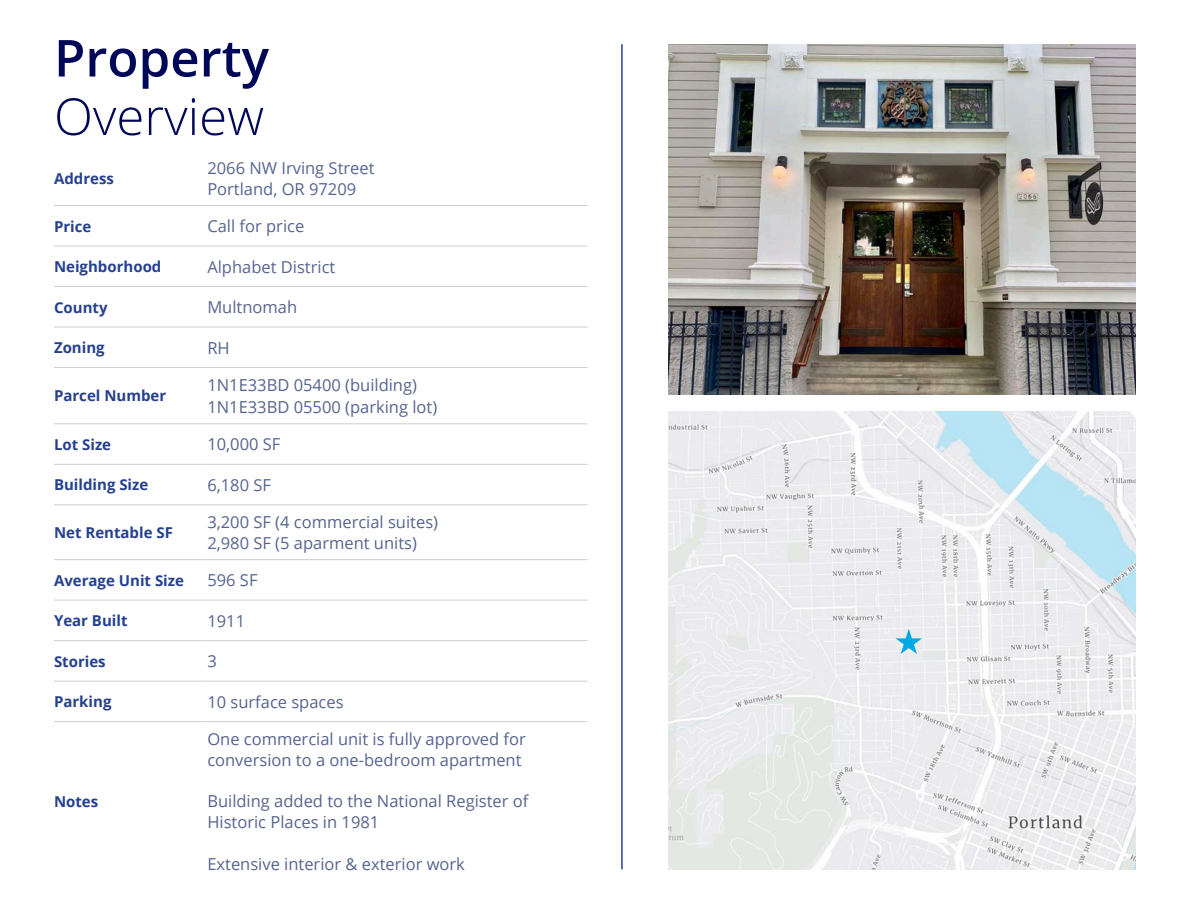
<style>
.page{position:relative;width:1188px;height:918px;background:#fff}
.page>*{position:absolute;margin:0;border:0;box-sizing:border-box;transform-origin:0 0}
.t1{font:600 51px/58.5px "Open Sans";color:#000759}
.Body_Text_-_Dark_Grey_CMYK{font:16.5px/21px "Open Sans";color:#56648f}
.Body_Text_-_Dark_Grey_CMYK-2{font:700 15px "Open Sans";color:#25408f}
.s1{font-weight:300}
</style>
<div class="page">
<hr style="left:621px;top:44px;width:2px;height:825px;background:#25408f">
<hr style="left:54px;top:205px;width:153px;height:1px;background:#cccdd5">
<hr style="left:54px;top:246px;width:153px;height:1px;background:#cccdd5">
<hr style="left:54px;top:286px;width:153px;height:1px;background:#cccdd5">
<hr style="left:207px;top:205px;width:381px;height:1px;background:#cccdd5">
<hr style="left:207px;top:246px;width:381px;height:1px;background:#cccdd5">
<hr style="left:207px;top:286px;width:381px;height:1px;background:#cccdd5">
<hr style="left:54px;top:464px;width:153px;height:1px;background:#cccdd5">
<hr style="left:207px;top:464px;width:381px;height:1px;background:#cccdd5">
<hr style="left:54px;top:367px;width:153px;height:1px;background:#cccdd5">
<hr style="left:54px;top:423px;width:153px;height:1px;background:#cccdd5">
<hr style="left:207px;top:367px;width:381px;height:1px;background:#cccdd5">
<hr style="left:207px;top:423px;width:381px;height:1px;background:#cccdd5">
<hr style="left:54px;top:327px;width:153px;height:1px;background:#cccdd5">
<hr style="left:207px;top:327px;width:381px;height:1px;background:#cccdd5">
<hr style="left:54px;top:504px;width:153px;height:1px;background:#cccdd5">
<hr style="left:54px;top:559px;width:153px;height:1px;background:#cccdd5">
<hr style="left:54px;top:600px;width:153px;height:1px;background:#cccdd5">
<hr style="left:207px;top:504px;width:381px;height:1px;background:#cccdd5">
<hr style="left:207px;top:559px;width:381px;height:1px;background:#cccdd5">
<hr style="left:207px;top:600px;width:381px;height:1px;background:#cccdd5">
<hr style="left:54px;top:640px;width:153px;height:1px;background:#cccdd5">
<hr style="left:54px;top:681px;width:153px;height:1px;background:#cccdd5">
<hr style="left:207px;top:640px;width:381px;height:1px;background:#cccdd5">
<hr style="left:207px;top:681px;width:381px;height:1px;background:#cccdd5">
<hr style="left:54px;top:721px;width:153px;height:1px;background:#cccdd5">
<hr style="left:207px;top:721px;width:381px;height:1px;background:#cccdd5">
<img style="left:668px;top:411px;width:467px;height:458px">
<img style="left:668px;top:44px;width:467px;height:350px">
<svg style="left:896px;top:629px;width:26px;height:25px"></svg>
<p class="t1" style="left:54px;top:28px;width:217px">Property<br><span class="s1">Overview</span></p>
<p class="Body_Text_-_Dark_Grey_CMYK-2" style="left:54px;top:168px;width:61px">Address</p>
<p class="Body_Text_-_Dark_Grey_CMYK" style="left:207px;top:157px;width:169px">2066 NW Irving Street</p>
<p class="Body_Text_-_Dark_Grey_CMYK" style="left:207px;top:178px;width:150px">Portland, OR 97209</p>
<p class="Body_Text_-_Dark_Grey_CMYK-2" style="left:54px;top:215px;width:39px">Price</p>
<p class="Body_Text_-_Dark_Grey_CMYK" style="left:207px;top:215px;width:98px">Call for price</p>
<p class="Body_Text_-_Dark_Grey_CMYK-2" style="left:54px;top:256px;width:109px">Neighborhood</p>
<p class="Body_Text_-_Dark_Grey_CMYK" style="left:207px;top:256px;width:130px">Alphabet District</p>
<p class="Body_Text_-_Dark_Grey_CMYK-2" style="left:54px;top:296px;width:55px">County</p>
<p class="Body_Text_-_Dark_Grey_CMYK" style="left:207px;top:296px;width:91px">Multnomah</p>
<p class="Body_Text_-_Dark_Grey_CMYK-2" style="left:54px;top:337px;width:52px">Zoning</p>
<p class="Body_Text_-_Dark_Grey_CMYK" style="left:207px;top:337px;width:24px">RH</p>
<p class="Body_Text_-_Dark_Grey_CMYK-2" style="left:54px;top:385px;width:114px">Parcel Number</p>
<p class="Body_Text_-_Dark_Grey_CMYK" style="left:207px;top:373px;width:231px;line-height:22.5px">1N1E33BD 05400 (building)<br>1N1E33BD 05500 (parking lot)</p>
<p class="Body_Text_-_Dark_Grey_CMYK-2" style="left:54px;top:434px;width:59px">Lot Size</p>
<p class="Body_Text_-_Dark_Grey_CMYK" style="left:207px;top:433px;width:75px">10,000 SF</p>
<p class="Body_Text_-_Dark_Grey_CMYK-2" style="left:54px;top:474px;width:96px">Building Size</p>
<p class="Body_Text_-_Dark_Grey_CMYK" style="left:207px;top:474px;width:65px">6,180 SF</p>
<p class="Body_Text_-_Dark_Grey_CMYK-2" style="left:54px;top:522px;width:120px">Net Rentable SF</p>
<p class="Body_Text_-_Dark_Grey_CMYK" style="left:207px;top:511px;width:232px">3,200 SF (4 commercial suites)<br>2,980 SF (5 aparment units)</p>
<p class="Body_Text_-_Dark_Grey_CMYK-2" style="left:54px;top:570px;width:132px">Average Unit Size</p>
<p class="Body_Text_-_Dark_Grey_CMYK" style="left:207px;top:569px;width:52px">596 SF</p>
<p class="Body_Text_-_Dark_Grey_CMYK-2" style="left:54px;top:610px;width:75px">Year Built</p>
<p class="Body_Text_-_Dark_Grey_CMYK" style="left:207px;top:610px;width:39px">1911</p>
<p class="Body_Text_-_Dark_Grey_CMYK-2" style="left:54px;top:651px;width:53px">Stories</p>
<p class="Body_Text_-_Dark_Grey_CMYK" style="left:207px;top:650px;width:11px">3</p>
<p class="Body_Text_-_Dark_Grey_CMYK-2" style="left:54px;top:691px;width:59px">Parking</p>
<p class="Body_Text_-_Dark_Grey_CMYK" style="left:207px;top:691px;width:138px">10 surface spaces</p>
<p class="Body_Text_-_Dark_Grey_CMYK-2" style="left:54px;top:791px;width:46px">Notes</p>
<p class="Body_Text_-_Dark_Grey_CMYK" style="left:207px;top:728px;width:320px">One commercial unit is fully approved for conversion to a one-bedroom apartment</p>
<p class="Body_Text_-_Dark_Grey_CMYK" style="left:207px;top:790px;width:323px">Building added to the National Register of<br>Historic Places in 1981</p>
<p class="Body_Text_-_Dark_Grey_CMYK" style="left:207px;top:853px;width:259px">Extensive interior &amp; exterior work</p>
</div>
